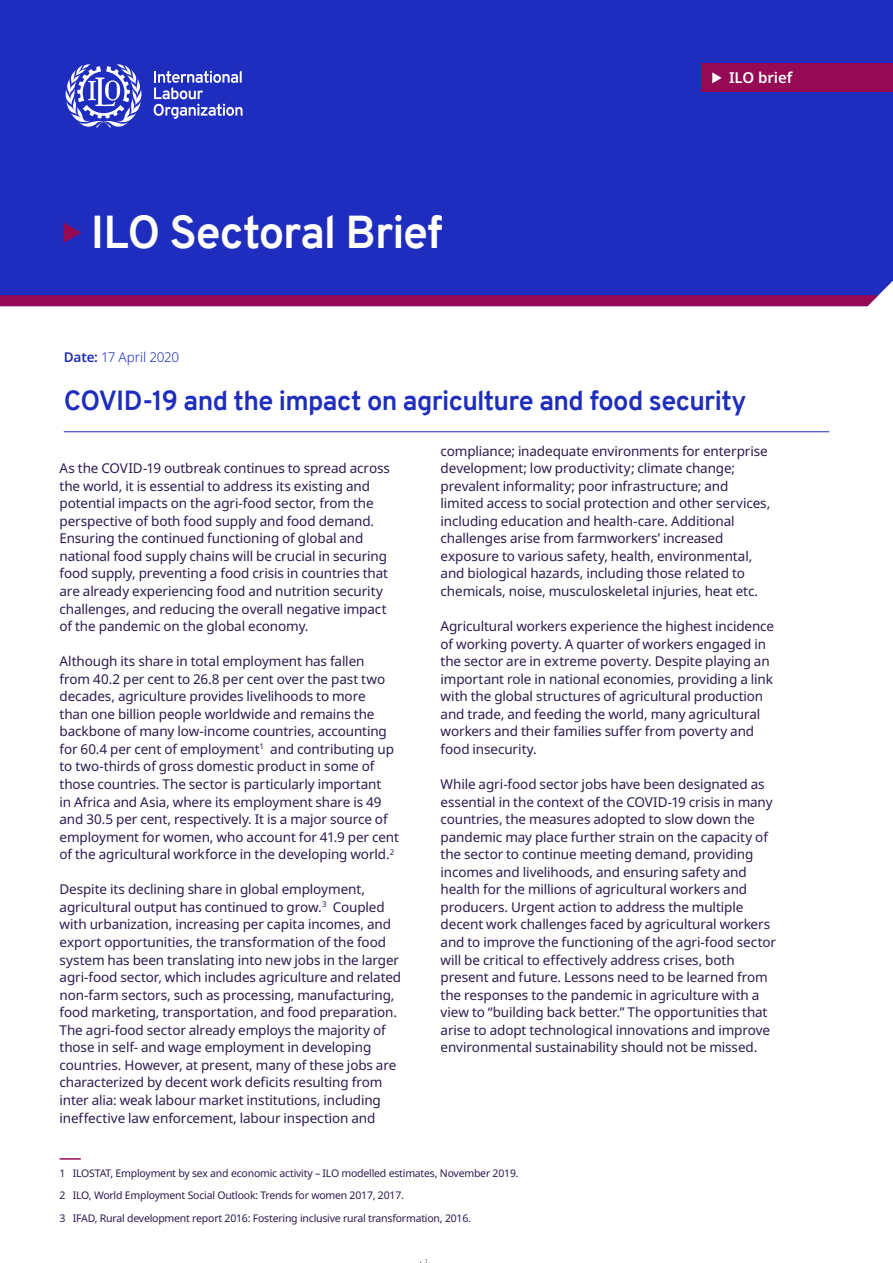
<style>
.page{position:relative;width:893px;height:1263px;background:#fff}
.page>*{position:absolute;margin:0;border:0;box-sizing:border-box;transform-origin:0 0}
.Briefing_A4_-_Main_t{font:700 45px "Overpass";letter-spacing:-.025em;color:#fff}
.Briefing_A4_-_Headin{font:700 27px "Overpass";letter-spacing:-.025em;color:#1e2dbe}
.Briefing_A4_-_Series{font:600 15px "Noto Sans";color:#fff}
.Briefing_A4_-_Body{font:13.5px/17.5px "Noto Sans";letter-spacing:-.01em;color:#2c1b4d}
.Briefing_A4_-_footer{font:300 13.5px "Noto Sans";letter-spacing:-.02em;color:#1e2dbe}
.Briefing_A4-_footnot{font:10.5px "Noto Sans";letter-spacing:-.02em;color:#2c1b4d}
.Briefing_A4-_footnot-2{font:9px "Noto Sans";color:#2c1b4d}
.s1{font-weight:600}
</style>
<div class="page">
<svg style="left:60px;top:1158px;width:21px;height:1px"></svg>
<div style="left:0;top:0;width:893px;height:296px;background:#1e2dbe"></div>
<svg style="left:0;top:295px;width:878px;height:11px;background:#940b57"></svg>
<svg style="left:154px;top:71px;width:89px;height:48px;background:#5662ce"></svg>
<svg style="left:64px;top:64px;width:79px;height:64px"></svg>
<svg style="left:64px;top:222px;width:17px;height:21px"></svg>
<div style="left:702px;top:64px;width:191px;height:28px;background:#960a55"></div>
<svg style="left:712px;top:72px;width:10px;height:11px"></svg>
<hr style="left:64px;top:431px;width:765px;height:1px;background:#1e2dbe">
<p class="Briefing_A4_-_Main_t" style="left:91px;top:201px;width:353px">ILO Sectoral Brief</p>
<p class="Briefing_A4_-_footer" style="left:64px;top:348px;width:117px"><span class="s1">Date:</span> 17 April 2020</p>
<p class="Briefing_A4_-_Series" style="left:729px;top:67px;width:65px">ILO brief</p>
<p class="Briefing_A4_-_Headin" style="left:64px;top:381px;width:684px">COVID-19 and the impact on agriculture and food security</p>
<p class="Briefing_A4_-_Body" style="left:60px;top:460px;width:332px">As the COVID-19 outbreak continues to spread across the world, it is essential to address its existing and potential impacts on the agri-food sector, from the perspective of both food supply and food demand.<br>Ensuring the continued functioning of global and national food supply chains will be crucial in securing food supply, preventing a food crisis in countries that are already experiencing food and nutrition security challenges, and reducing the overall negative impact of the pandemic on the global economy.</p>
<p class="Briefing_A4_-_Body" style="left:60px;top:653px;width:341px">Although its share in total employment has fallen<br>from 40.2 per cent to 26.8 per cent over the past two decades, agriculture provides livelihoods to more<br>than one billion people worldwide and remains the backbone of many low-income countries, accounting for 60.4 per cent of employment<sup>1</sup> and contributing up to two-thirds of gross domestic product in some of those countries. The sector is particularly important<br>in Africa and Asia, where its employment share is 49 and 30.5 per cent, respectively. It is a major source of employment for women, who account for 41.9 per cent of the agricultural workforce in the developing world.<sup>2</sup></p>
<p class="Briefing_A4_-_Body" style="left:60px;top:881px;width:343px">Despite its declining share in global employment, agricultural output has continued to grow.<sup>3</sup> Coupled with urbanization, increasing per capita incomes, and export opportunities, the transformation of the food system has been translating into new jobs in the larger agri-food sector, which includes agriculture and related non-farm sectors, such as processing, manufacturing, food marketing, transportation, and food preparation.<br>The agri-food sector already employs the majority of those in self- and wage employment in developing countries. However, at present, many of these jobs are characterized by decent work deficits resulting from inter alia: weak labour market institutions, including ineffective law enforcement, labour inspection and</p>
<p class="Briefing_A4_-_Body" style="left:441px;top:442px;width:331px">compliance; inadequate environments for enterprise development; low productivity; climate change; prevalent informality; poor infrastructure; and limited access to social protection and other services, including education and health-care. Additional challenges arise from farmworkers’ increased exposure to various safety, health, environmental, and biological hazards, including those related to chemicals, noise, musculoskeletal injuries, heat etc.</p>
<p class="Briefing_A4_-_Body" style="left:441px;top:618px;width:335px">Agricultural workers experience the highest incidence of working poverty. A quarter of workers engaged in the sector are in extreme poverty. Despite playing an important role in national economies, providing a link with the global structures of agricultural production and trade, and feeding the world, many agricultural workers and their families suffer from poverty and food insecurity.</p>
<p class="Briefing_A4_-_Body" style="left:441px;top:776px;width:337px">While agri-food sector jobs have been designated as essential in the context of the COVID-19 crisis in many countries, the measures adopted to slow down the pandemic may place further strain on the capacity of the sector to continue meeting demand, providing incomes and livelihoods, and ensuring safety and health for the millions of agricultural workers and producers. Urgent action to address the multiple decent work challenges faced by agricultural workers and to improve the functioning of the agri-food sector will be critical to effectively address crises, both present and future. Lessons need to be learned from the responses to the pandemic in agriculture with a view to “building back better.” The opportunities that arise to adopt technological innovations and improve environmental sustainability should not be missed.</p>
<p class="Briefing_A4-_footnot" style="left:60px;top:1165px;width:461px">1 ILOSTAT, Employment by sex and economic activity – ILO modelled estimates, November 2019.</p>
<p class="Briefing_A4-_footnot" style="left:60px;top:1188px;width:346px">2 ILO, World Employment Social Outlook: Trends for women 2017, 2017.</p>
<p class="Briefing_A4-_footnot" style="left:60px;top:1211px;width:413px">3 IFAD, Rural development report 2016: Fostering inclusive rural transformation, 2016.</p>
<p class="Briefing_A4-_footnot-2" style="left:417px;top:1261px;width:4px;rotate:-90deg">.</p>
</div>
